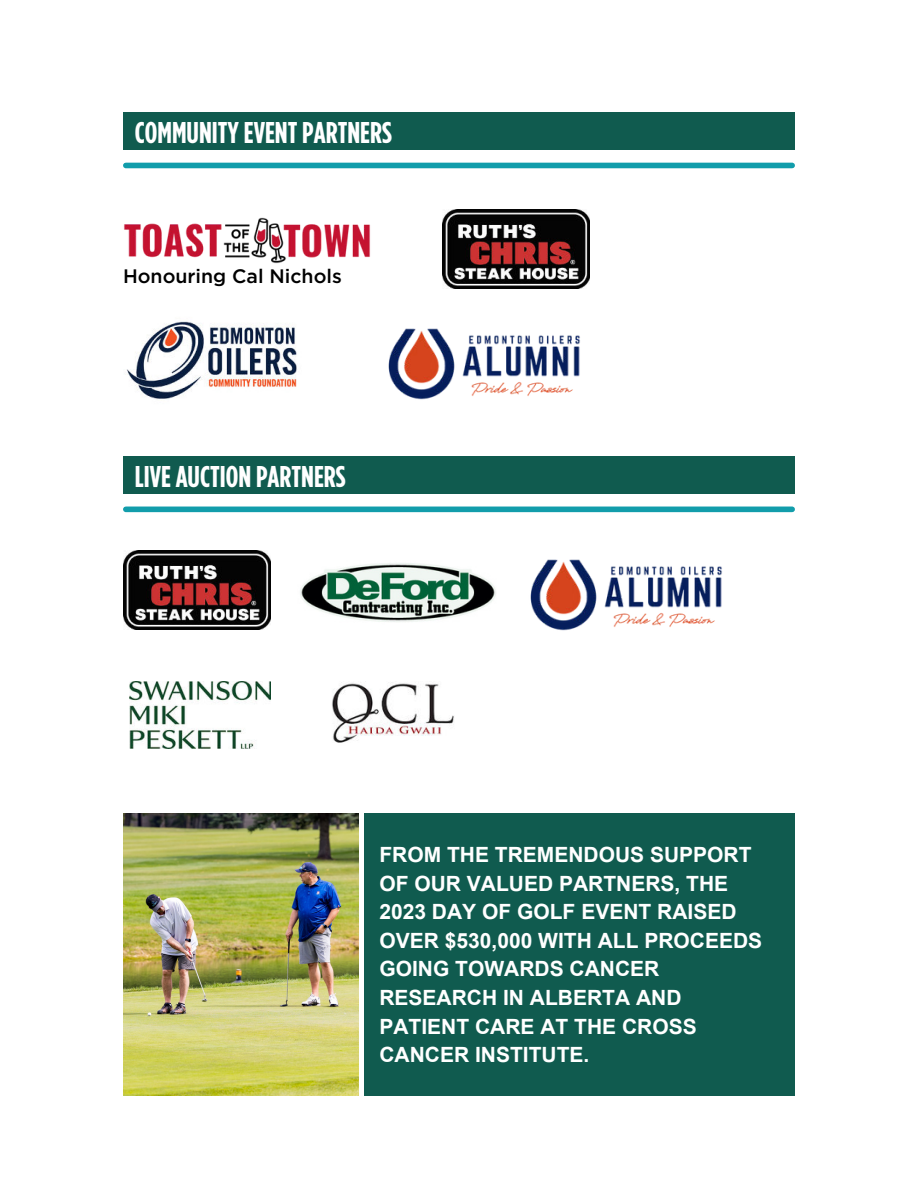
<style>
.page{position:relative;width:918px;height:1188px;background:#fff}
.page>*{position:absolute;margin:0;border:0;box-sizing:border-box;transform-origin:0 0}
.t1{font:700 30px "Gotham Condensed";color:#fff}
.t2{font:700 21px/28.5px "Arial";color:#fff}
.t3{font:500 19.5px "Gotham";color:#000}
</style>
<div class="page">
<img style="left:123px;top:814px;width:235px;height:282px">
<div style="left:364px;top:814px;width:431px;height:282px;background:#105b4f"></div>
<img style="left:388px;top:328px;width:192px;height:72px">
<img style="left:442px;top:209px;width:148px;height:79px">
<img style="left:124px;top:217px;width:247px;height:47px">
<img style="left:126px;top:321px;width:171px;height:78px">
<img style="left:123px;top:550px;width:147px;height:79px">
<img style="left:300px;top:563px;width:196px;height:59px">
<img style="left:332px;top:682px;width:122px;height:61px">
<div style="left:123px;top:113px;width:672px;height:37px;background:#105b4f"></div>
<div style="left:126px;top:163px;width:666px;height:5px;background:#129dab"></div>
<div style="left:123px;top:457px;width:672px;height:37px;background:#105b4f"></div>
<div style="left:126px;top:507px;width:666px;height:5px;background:#129dab"></div>
<img style="left:530px;top:559px;width:192px;height:72px">
<img style="left:130px;top:681px;width:140px;height:68px">
<h1 class="t1" style="left:135px;top:115px;width:259px">COMMUNITY EVENT PARTNERS</h1>
<p class="t3" style="left:123px;top:265px;width:220px">Honouring Cal Nichols</p>
<h1 class="t1" style="left:135px;top:459px;width:212px">LIVE AUCTION PARTNERS</h1>
<p class="t2" style="left:379px;top:841px;width:384px">FROM THE TREMENDOUS SUPPORT<br>OF OUR VALUED PARTNERS, THE<br>2023 DAY OF GOLF EVENT RAISED<br>OVER $530,000 WITH ALL PROCEEDS<br>GOING TOWARDS CANCER<br>RESEARCH IN ALBERTA AND<br>PATIENT CARE AT THE CROSS<br>CANCER INSTITUTE.</p>
</div>
